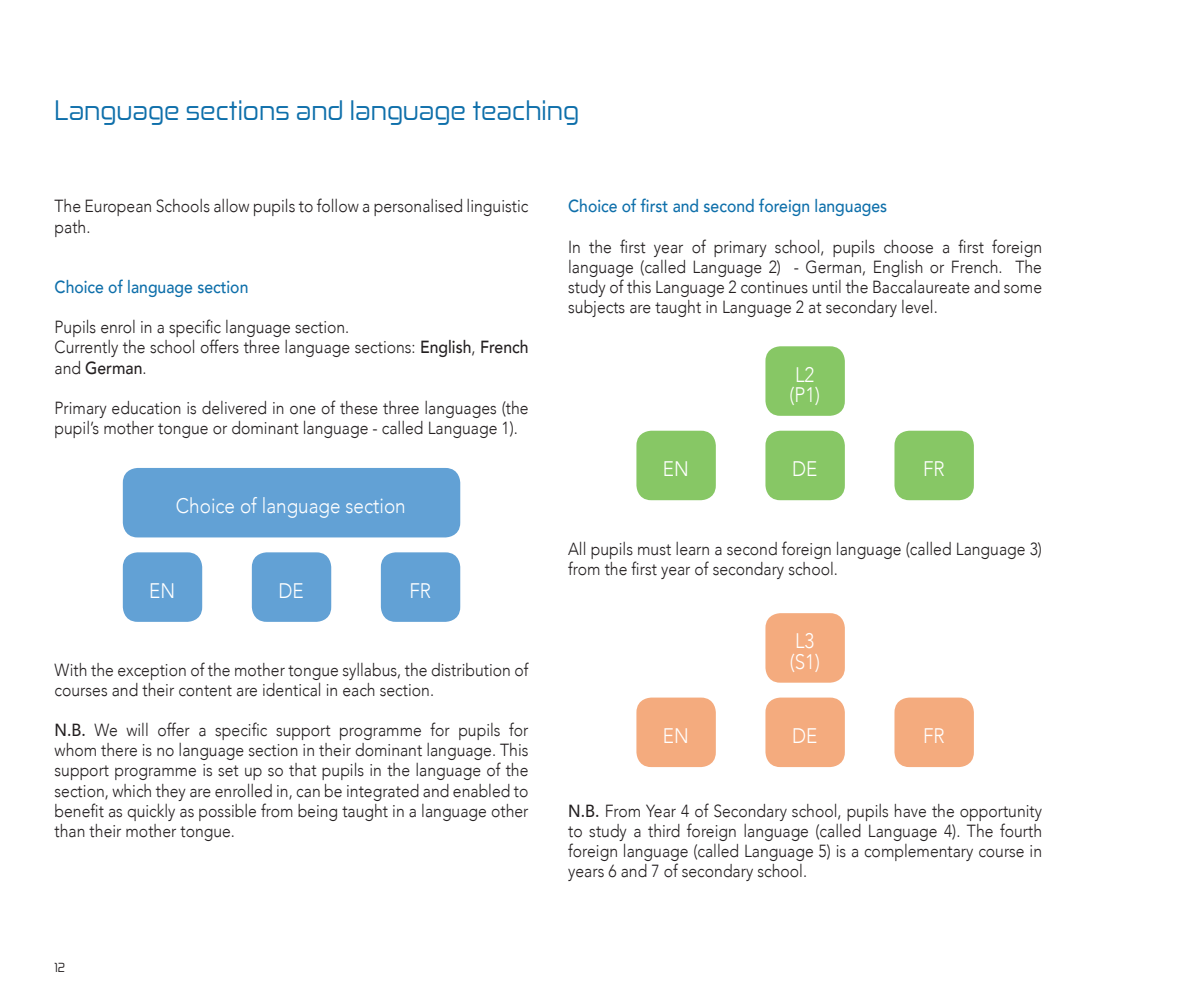
<style>
.page{position:relative;width:1191px;height:993px;background:#fff}
.page>*{position:absolute;margin:0;border:0;box-sizing:border-box;transform-origin:0 0}
.t1{font:26.25px "Zekton Rg";color:#0e6faa}
.t2{font:300 21px/20.1px "Avenir";color:#fff;scale:.9 1}
.t3{font:300 17.5px/20.1px "Avenir";color:#231f20;scale:.9 1}
.t4{font:500 17.5px "Avenir";color:#0e6faa;scale:.9 1}
.t5{font:12.25px "Zekton Rg";color:#231f20}
.s1{font-weight:500}
</style>
<div class="page">
<div style="left:123px;top:552px;width:79px;height:69px;background:#62a1d5;border-radius:15px"></div>
<div style="left:636px;top:430px;width:80px;height:70px;background:#87c765;border-radius:15px"></div>
<div style="left:636px;top:697px;width:80px;height:69px;background:#f4ab7e;border-radius:15px"></div>
<div style="left:252px;top:552px;width:79px;height:69px;background:#62a1d5;border-radius:15px"></div>
<div style="left:765px;top:430px;width:80px;height:70px;background:#87c765;border-radius:15px"></div>
<div style="left:765px;top:697px;width:80px;height:69px;background:#f4ab7e;border-radius:15px"></div>
<div style="left:381px;top:552px;width:79px;height:69px;background:#62a1d5;border-radius:15px"></div>
<div style="left:894px;top:430px;width:80px;height:70px;background:#87c765;border-radius:15px"></div>
<div style="left:894px;top:697px;width:80px;height:69px;background:#f4ab7e;border-radius:15px"></div>
<div style="left:123px;top:468px;width:337px;height:69px;background:#62a1d5;border-radius:15px"></div>
<div style="left:765px;top:346px;width:80px;height:69px;background:#87c765;border-radius:15px"></div>
<div style="left:765px;top:613px;width:80px;height:69px;background:#f4ab7e;border-radius:15px"></div>
<h1 class="t1" style="left:55px;top:94px;width:526px">Language sections and language teaching</h1>
<p class="t3" style="left:55px;top:196px;width:528px">The European Schools allow pupils to follow a personalised linguistic path.</p>
<p class="t4" style="left:55px;top:271px;width:217px">Choice of language section</p>
<p class="t3" style="left:55px;top:317px;width:528px">Pupils enrol in a specific language section.<br>Currently the school offers three language sections: <span class="s1">English</span>, <span class="s1">French </span>and <span class="s1">German</span>.</p>
<p class="t3" style="left:55px;top:397px;width:528px">Primary education is delivered in one of these three languages (the pupil’s mother tongue or dominant language - called Language 1).</p>
<p class="t2" style="left:176px;top:495px;width:257px">Choice of language section</p>
<p class="t2" style="left:149px;top:580px;width:30px">EN</p>
<p class="t2" style="left:279px;top:580px;width:30px">DE</p>
<p class="t2" style="left:409px;top:580px;width:26px">FR</p>
<p class="t3" style="left:55px;top:659px;width:528px">With the exception of the mother tongue syllabus, the distribution of courses and their content are identical in each section.</p>
<p class="t3" style="left:55px;top:719px;width:528px;text-align:justify"><span class="s1">N.B.</span> We will offer a specific support programme for pupils for whom there is no language section in their dominant language. This support programme is set up so that pupils in the language of the section, which they are enrolled in, can be integrated and enabled to benefit as quickly as possible from being taught in a language other than their mother tongue.</p>
<p class="t5" style="left:55px;top:959px;width:12px">12</p>
<p class="t4" style="left:568px;top:191px;width:356px">Choice of first and second foreign languages</p>
<p class="t3" style="left:568px;top:236px;width:528px;text-align:justify">In the first year of primary school, pupils choose a first foreign language (called Language 2) - German, English or French. The study of this Language 2 continues until the Baccalaureate and some subjects are taught in Language 2 at secondary level.</p>
<p class="t2" style="left:663px;top:458px;width:30px">EN</p>
<p class="t2" style="left:789px;top:364px;width:35px">L2 (P1)</p>
<p class="t2" style="left:792px;top:458px;width:30px">DE</p>
<p class="t2" style="left:923px;top:458px;width:26px">FR</p>
<p class="t3" style="left:568px;top:538px;width:528px">All pupils must learn a second foreign language (called Language 3) from the first year of secondary school.</p>
<p class="t2" style="left:663px;top:725px;width:30px">EN</p>
<p class="t2" style="left:789px;top:631px;width:35px">L3 (S1)</p>
<p class="t2" style="left:792px;top:725px;width:30px">DE</p>
<p class="t2" style="left:923px;top:725px;width:26px">FR</p>
<p class="t3" style="left:568px;top:800px;width:528px;text-align:justify"><span class="s1">N.B.</span> From Year 4 of Secondary school, pupils have the opportunity to study a third foreign language (called Language 4). The fourth foreign language (called Language 5) is a complementary course in years 6 and 7 of secondary school.</p>
</div>
